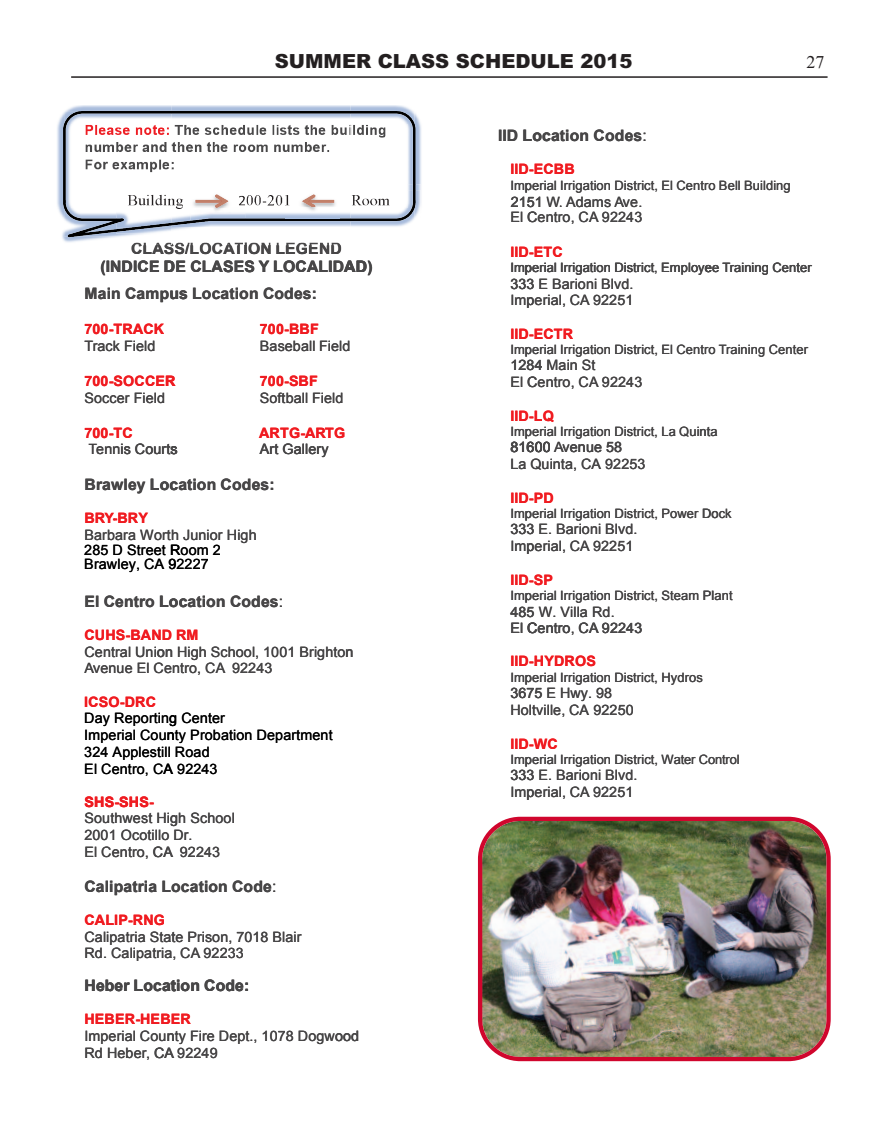
<style>
.page{position:relative;width:878px;height:1134px;background:#fff}
.page>*{position:absolute;margin:0;border:0;box-sizing:border-box;transform-origin:0 0}
.t1{font:900 19.5px "Arial";color:#231f20}
.t2{font:18px "Times New Roman";color:#231f20}
.t3{font:700 15.75px/26.8px "Arial";letter-spacing:.01em;color:#494849}
.t4{font:14.25px/16.8px "Arial";letter-spacing:.01em;color:#494849}
.t5{font:700 14.25px "Arial";letter-spacing:.01em;color:#ee1d23}
.t6{font:14.25px/16.8px "Arial";letter-spacing:.01em;color:#000}
.t7{font:12.9px "Arial";letter-spacing:.005em;color:#494849}
.s1{font-weight:400}
</style>
<div class="page">
<hr style="left:71px;top:76px;width:756px;height:2px;background:#231f20">
<img style="left:57px;top:105px;width:364px;height:140px">
<img style="left:64px;top:222px;width:108px;height:14px">
<svg style="left:112px;top:159px;width:60px;height:13px"></svg>
<svg style="left:152px;top:243px;width:95px;height:2px"></svg>
<img style="left:248px;top:243px;width:22px;height:2px">
<svg style="left:276px;top:243px;width:65px;height:2px"></svg>
<img style="left:172px;top:114px;width:178px;height:122px">
<svg style="left:146px;top:195px;width:37px;height:14px"></svg>
<svg style="left:331px;top:125px;width:19px;height:13px"></svg>
<img style="left:414px;top:184px;width:7px;height:49px">
<img style="left:350px;top:112px;width:64px;height:124px">
<img style="left:478px;top:817px;width:352px;height:244px">
<h1 class="t1" style="left:275px;top:50px;width:359px">SUMMER CLASS SCHEDULE 2015</h1>
<p class="t2" style="left:806px;top:52px;width:19px">27</p>
<p class="t3" style="left:131px;top:235px;width:212px">CLASS/LOCATION LEGEND</p>
<p class="t3" style="left:84px;top:253px;width:289px;text-indent:16px">(INDICE DE CLASES Y LOCALIDAD)<br>Ma Campus Location Codes:</p>
<p class="t3" style="left:107px;top:280px;width:16px">in</p>
<p class="t5" style="left:84px;top:321px;width:81px">700-TRACK</p>
<p class="t4" style="left:84px;top:338px;width:72px">Track Field</p>
<p class="t5" style="left:84px;top:373px;width:93px">700-SOCCER</p>
<p class="t4" style="left:84px;top:390px;width:34px">S c</p>
<p class="t5" style="left:260px;top:321px;width:60px">700-BBF</p>
<p class="t4" style="left:260px;top:338px;width:92px">Baseball F ld</p>
<p class="t4" style="left:328px;top:338px;width:13px">ie</p>
<p class="t5" style="left:260px;top:373px;width:59px">700-SBF</p>
<p class="t4" style="left:260px;top:390px;width:85px">Softbal F ld</p>
<p class="t4" style="left:94px;top:390px;width:53px">oce i</p>
<p class="t4" style="left:125px;top:390px;width:42px">r eld</p>
<p class="t4" style="left:134px;top:390px;width:10px">F</p>
<p class="t4" style="left:305px;top:390px;width:5px">l</p>
<p class="t4" style="left:321px;top:390px;width:13px">ie</p>
<p class="t5" style="left:259px;top:425px;width:88px">ARTG RTG</p>
<p class="t5" style="left:84px;top:425px;width:50px">700-TC</p>
<p class="t5" style="left:300px;top:425px;width:17px">-A</p>
<p class="t4" style="left:88px;top:441px;width:91px">Tennis Courts</p>
<p class="t3" style="left:84px;top:471px;width:192px">Br w y Loc ion Codes:</p>
<p class="t4" style="left:260px;top:441px;width:70px">Art Gallery</p>
<p class="t3" style="left:102px;top:471px;width:36px">a le</p>
<p class="t5" style="left:84px;top:510px;width:65px">BRY-BRY</p>
<p class="t4" style="left:84px;top:526px;width:174px">Barbara Worth Junior High</p>
<p class="t6" style="left:84px;top:542px;width:138px;line-height:14.7px">285 D Street Room 2<br>Brawley, CA 92227</p>
<p class="t3" style="left:84px;top:588px;width:143px">El Centro Loc t n</p>
<p class="t3" style="left:178px;top:471px;width:16px">at</p>
<p class="t3" style="left:188px;top:588px;width:97px">a io Codes<span class="s1">:</span></p>
<p class="t5" style="left:84px;top:627px;width:116px">CUHS-BAND RM</p>
<p class="t4" style="left:84px;top:643px;width:124px">Ce ral Union H h</p>
<p class="t4" style="left:187px;top:643px;width:167px">ig School, 1001 Brighton</p>
<p class="t4" style="left:84px;top:643px;width:189px;text-indent:19px">nt<br>Avenue El Centro, CA 92243</p>
<p class="t5" style="left:84px;top:694px;width:73px">ICSO-DRC</p>
<p class="t6" style="left:84px;top:710px;width:250px">Day Reporting Center<br>Imperial County Probation Department<br>324 Applestill Road<br>El Centro, CA 92243</p>
<p class="t5" style="left:114px;top:794px;width:41px">- -</p>
<p class="t5" style="left:84px;top:794px;width:66px">SHS SHS</p>
<p class="t4" style="left:84px;top:810px;width:152px">Southwest High School<br>2001 Ocotillo Dr.<br>El Centro, CA 92243</p>
<p class="t3" style="left:84px;top:873px;width:31px">C i</p>
<p class="t3" style="left:96px;top:873px;width:182px">al patria Loc ion Code<span class="s1">:</span></p>
<p class="t5" style="left:84px;top:912px;width:82px">CALIP-RNG</p>
<p class="t4" style="left:84px;top:928px;width:219px">Calipatria State Prison, 7018 Blair<br>Rd. Calipatria, CA 92233</p>
<p class="t3" style="left:190px;top:873px;width:16px">at</p>
<p class="t3" style="left:176px;top:972px;width:75px">io Code:</p>
<p class="t4" style="left:175px;top:1027px;width:186px">ty ir Dept 1078 Dogwood</p>
<p class="t3" style="left:84px;top:972px;width:117px">Heber Locat n</p>
<p class="t5" style="left:84px;top:1011px;width:108px">HEBER-HEBER</p>
<p class="t4" style="left:84px;top:1027px;width:53px">Imp al</p>
<p class="t4" style="left:84px;top:1027px;width:135px;text-align:right">eri Coun F e<br>Rd Heber, CA 92249</p>
<p class="t4" style="left:249px;top:1027px;width:10px">.,</p>
<p class="t3" style="left:498px;top:122px;width:150px">IID Location Code <span class="s1">:</span></p>
<p class="t5" style="left:510px;top:162px;width:66px">IID-ECBB</p>
<p class="t7" style="left:510px;top:178px;width:142px">Imp ial Irrigation Dis ic</p>
<p class="t4" style="left:510px;top:209px;width:66px">El Cent ,</p>
<p class="t5" style="left:510px;top:244px;width:54px">IID- C</p>
<p class="t3" style="left:633px;top:122px;width:10px">s</p>
<p class="t7" style="left:532px;top:178px;width:13px">er</p>
<p class="t7" style="left:633px;top:178px;width:159px">tr t, El Ce ro Bell Building</p>
<p class="t7" style="left:693px;top:178px;width:12px">nt</p>
<p class="t4" style="left:510px;top:193px;width:133px">2151 W. Adam Ave.</p>
<p class="t4" style="left:557px;top:194px;width:86px;line-height:15.3px;text-indent:46px">s<br>ro CA 92243</p>
<p class="t5" style="left:534px;top:244px;width:20px">ET</p>
<p class="t7" style="left:532px;top:261px;width:13px">er</p>
<p class="t7" style="left:633px;top:261px;width:180px">tr t, Em oyee Training Center</p>
<p class="t7" style="left:510px;top:261px;width:142px">Imp ial Irrigation Dis ic</p>
<p class="t4" style="left:510px;top:292px;width:124px">Imp ial, CA 92251</p>
<p class="t5" style="left:510px;top:326px;width:64px">IID-ECTR</p>
<p class="t7" style="left:510px;top:343px;width:142px">Imp ial Irrigation Dis ic</p>
<p class="t4" style="left:510px;top:374px;width:66px">El Cent ,</p>
<p class="t5" style="left:510px;top:408px;width:45px">IID-LQ</p>
<p class="t7" style="left:510px;top:425px;width:142px">Imp ial Irrigation Dis ic</p>
<p class="t7" style="left:680px;top:261px;width:12px">pl</p>
<p class="t4" style="left:510px;top:275px;width:125px">333 E Barion lvd.</p>
<p class="t4" style="left:594px;top:275px;width:18px">i B</p>
<p class="t4" style="left:534px;top:292px;width:14px">er</p>
<p class="t7" style="left:532px;top:343px;width:13px">er</p>
<p class="t7" style="left:633px;top:343px;width:109px">tr t, El Ce ro T i</p>
<p class="t7" style="left:726px;top:343px;width:83px">ra n g Center</p>
<p class="t7" style="left:747px;top:343px;width:12px">in</p>
<p class="t7" style="left:693px;top:343px;width:12px">nt</p>
<p class="t4" style="left:557px;top:357px;width:86px">ai St<br>ro CA 92243</p>
<p class="t4" style="left:510px;top:357px;width:69px">1284 M n</p>
<p class="t7" style="left:532px;top:425px;width:13px">er</p>
<p class="t7" style="left:633px;top:425px;width:86px">tr t, La Quinta</p>
<p class="t4" style="left:553px;top:439px;width:94px;text-indent:-43px">81600 Avenue 58<br>nt CA 92253</p>
<p class="t4" style="left:510px;top:456px;width:68px">La Qui a,</p>
<p class="t5" style="left:510px;top:490px;width:45px">IID-PD</p>
<p class="t7" style="left:510px;top:507px;width:142px">Imp ial Irrigation Dis ic</p>
<p class="t4" style="left:510px;top:538px;width:124px">Imp ial, CA 92251</p>
<p class="t5" style="left:510px;top:572px;width:44px">IID-SP</p>
<p class="t7" style="left:510px;top:588px;width:142px">Imp ial Irrigation Dis ic</p>
<p class="t7" style="left:532px;top:507px;width:13px">er</p>
<p class="t7" style="left:633px;top:507px;width:100px">tr t, Power Dock</p>
<p class="t4" style="left:510px;top:521px;width:129px">333 E. Barion lvd.</p>
<p class="t4" style="left:598px;top:521px;width:18px">i B</p>
<p class="t4" style="left:534px;top:538px;width:14px">er</p>
<p class="t7" style="left:532px;top:588px;width:13px">er</p>
<p class="t7" style="left:633px;top:588px;width:101px">tr t, Steam Plant</p>
<p class="t4" style="left:510px;top:603px;width:106px">485 W. Villa Rd.</p>
<p class="t4" style="left:510px;top:620px;width:66px">El Cent ,</p>
<p class="t5" style="left:510px;top:654px;width:87px">IID-HYDROS</p>
<p class="t7" style="left:510px;top:670px;width:142px">Imp ial Irrigation Dis ic</p>
<p class="t4" style="left:510px;top:702px;width:125px">Holtville, CA 92250</p>
<p class="t5" style="left:510px;top:736px;width:49px">IID-WC</p>
<p class="t7" style="left:510px;top:753px;width:142px">Imp ial Irrigation Dis ic</p>
<p class="t4" style="left:510px;top:784px;width:124px">Imp ial, CA 92251</p>
<p class="t4" style="left:557px;top:620px;width:86px">ro CA 92243</p>
<p class="t7" style="left:532px;top:670px;width:13px">er</p>
<p class="t7" style="left:633px;top:670px;width:71px">tr t, Hydros</p>
<p class="t4" style="left:510px;top:685px;width:103px">3675 E Hwy. 98</p>
<p class="t7" style="left:532px;top:753px;width:13px">er</p>
<p class="t7" style="left:633px;top:753px;width:108px">tr t, Water Control</p>
<p class="t4" style="left:510px;top:767px;width:129px">333 E. Barion lvd.</p>
<p class="t4" style="left:598px;top:767px;width:18px">i B</p>
<p class="t4" style="left:534px;top:784px;width:14px">er</p>
</div>
